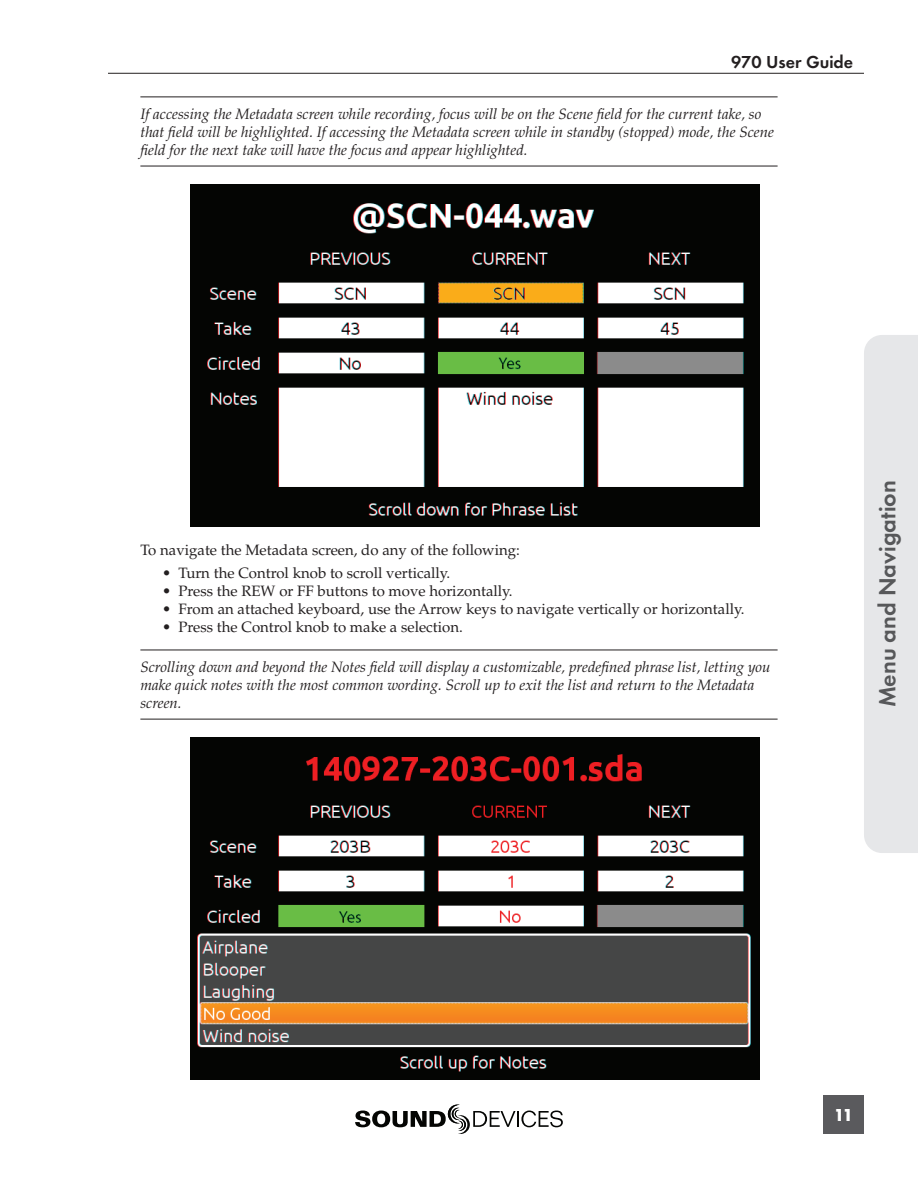
<style>
.page{position:relative;width:918px;height:1188px;background:#fff}
.page>*{position:absolute;margin:0;border:0;box-sizing:border-box;transform-origin:0 0}
.t1{font:24px "Futura T Dem";color:#57585a}
.t2{font:18px "Futura T Dem";color:#231f20}
.t3{font:700 18px "Futura T";color:#fff}
.t4{font:italic 15px/18px "Palatino";color:#231f20}
.t5{font:15px "Palatino";color:#231f20}
</style>
<div class="page">
<hr style="left:108px;top:73px;width:756px;height:1px;background:#231f20">
<svg style="left:355px;top:1105px;width:208px;height:29px"></svg>
<div style="left:823px;top:1095px;width:41px;height:39px;background:#5a5a5d"></div>
<div style="left:864px;top:335px;width:54px;height:518px;background:#e6e7e9"></div>
<hr style="left:140px;top:97px;width:638px;height:1px;background:#231f20">
<hr style="left:140px;top:166px;width:638px;height:1px;background:#231f20">
<hr style="left:140px;top:650px;width:638px;height:1px;background:#231f20">
<hr style="left:140px;top:719px;width:638px;height:1px;background:#231f20">
<img style="left:191px;top:185px;width:569px;height:341px">
<img style="left:191px;top:738px;width:569px;height:341px">
<p class="t2" style="left:731px;top:51px;width:124px">970 User Guide</p>
<p class="t4" style="left:140px;top:105px;width:635px">If accessing the Metadata screen while recording, focus will be on the Scene field for the current take, so that field will be highlighted. If accessing the Metadata screen while in standby (stopped) mode, the Scene field for the next take will have the focus and appear highlighted.</p>
<p class="t5" style="left:140px;top:541px;width:381px">To navigate the Metadata screen, do any of the following:</p>
<p class="t5" style="left:162px;top:564px;width:290px">• Turn the Control knob to scroll vertically.</p>
<p class="t5" style="left:162px;top:582px;width:352px">• Press the REW or FF buttons to move horizontally.</p>
<p class="t5" style="left:162px;top:600px;width:584px">• From an attached keyboard, use the Arrow keys to navigate vertically or horizontally.</p>
<p class="t5" style="left:162px;top:618px;width:302px">• Press the Control knob to make a selection.</p>
<p class="t4" style="left:140px;top:658px;width:632px">Scrolling down and beyond the Notes field will display a customizable, predefined phrase list, letting you make quick notes with the most common wording. Scroll up to exit the list and return to the Metadata screen.</p>
<h1 class="t1" style="left:873px;top:707px;width:228px;rotate:-90deg">Menu and Navigation</h1>
<p class="t3" style="left:834px;top:1105px;width:21px">11</p>
</div>
